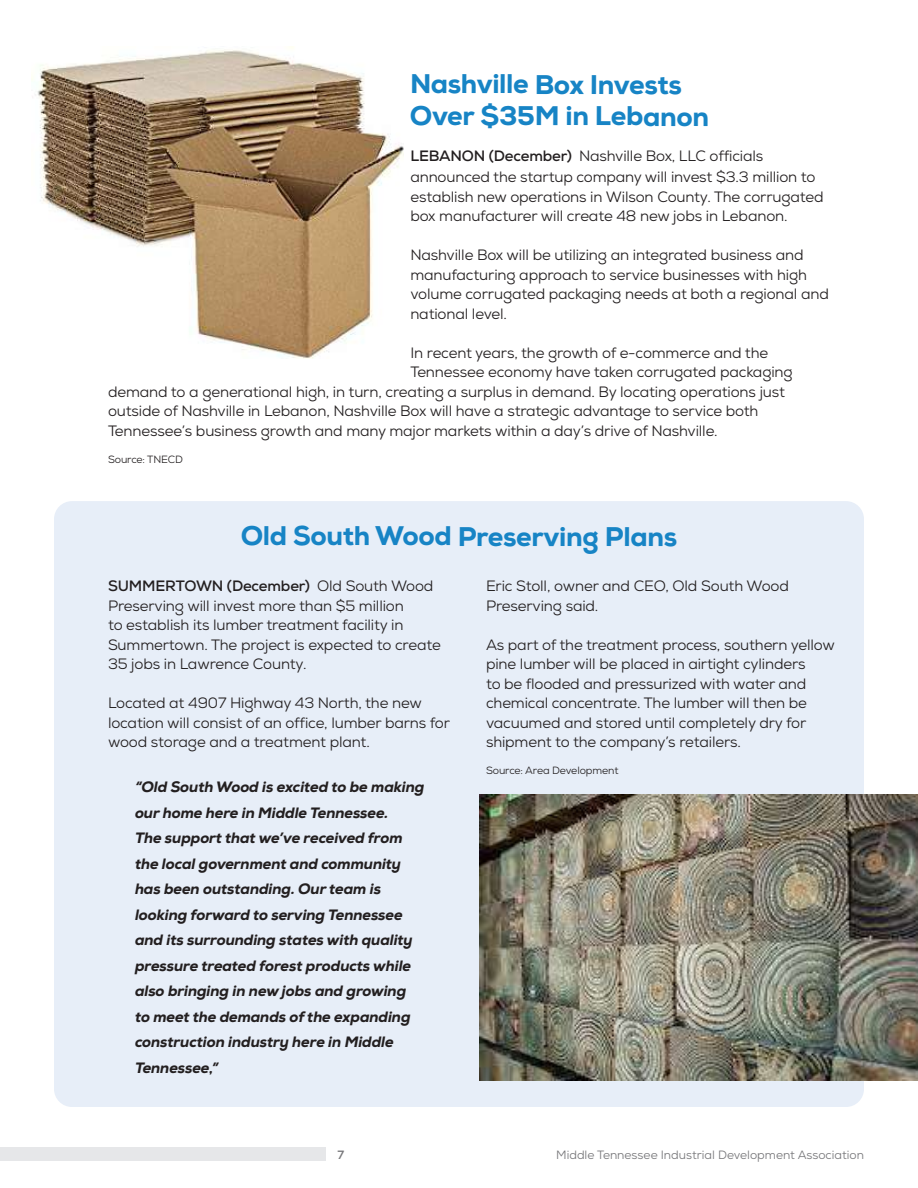
<style>
.page{position:relative;width:918px;height:1188px;background:#fff}
.page>*{position:absolute;margin:0;border:0;box-sizing:border-box;transform-origin:0 0}
.t1{font:800 27px/31.7px "Nexa";letter-spacing:-.015em;color:#1784c5}
.t2{font:15px/19.5px "Nexa";letter-spacing:-.01em;color:#231f20}
.t3{font:italic 800 15px/25.5px "Nexa";letter-spacing:-.01em;color:#231f20}
.t4{font:12px "Nexa";color:#77777a}
.t5{font:700 12px "Nexa";color:#77777a}
.t6{font:10.5px "Nexa";letter-spacing:-.01em;color:#231f20}
.s1{font-weight:700}
</style>
<div class="page">
<div style="left:0;top:1148px;width:325px;height:13px;background:#e6e7e9"></div>
<div style="left:54px;top:501px;width:810px;height:606px;background:#e7eef8;border-radius:18px"></div>
<img style="left:32px;top:47px;width:372px;height:312px">
<img style="left:480px;top:795px;width:438px;height:286px">
<h1 class="t1" style="left:410px;top:69px;width:301px">Nashville Box Invests<br>Over $35M in Lebanon</h1>
<p class="t2" style="left:410px;top:145px;width:407px;line-height:21px"><span class="s1">LEBANON (December)</span> Nashville Box, LLC officials announced the startup company will invest $3.3 million to</p>
<p class="t2" style="left:410px;top:187px;width:415px">establish new operations in Wilson County. The corrugated box manufacturer will create 48 new jobs in Lebanon.</p>
<p class="t2" style="left:410px;top:245px;width:420px">Nashville Box will be utilizing an integrated business and manufacturing approach to service businesses with high volume corrugated packaging needs at both a regional and national level.</p>
<p class="t2" style="left:410px;top:343px;width:359px">In recent years, the growth of e-commerce and the</p>
<p class="t2" style="left:410px;top:362px;width:384px">Tennessee economy have taken corrugated packaging</p>
<p class="t2" style="left:108px;top:382px;width:679px">demand to a generational high, in turn, creating a surplus in demand. By locating operations just</p>
<p class="t2" style="left:108px;top:401px;width:652px">outside of Nashville in Lebanon, Nashville Box will have a strategic advantage to service both</p>
<p class="t2" style="left:108px;top:421px;width:611px">Tennessee’s business growth and many major markets within a day’s drive of Nashville.</p>
<p class="t6" style="left:108px;top:452px;width:77px">Source: TNECD</p>
<h1 class="t1" style="left:241px;top:520px;width:438px">Old South Wood Preserving Plans</h1>
<p class="t2" style="left:108px;top:576px;width:334px"><span class="s1">SUMMERTOWN (December)</span> Old South Wood Preserving will invest more than $5 million<br>to establish its lumber treatment facility in Summertown. The project is expected to create 35 jobs in Lawrence County.</p>
<p class="t2" style="left:108px;top:693px;width:344px">Located at 4907 Highway 43 North, the new location will consist of an office, lumber barns for wood storage and a treatment plant.</p>
<p class="t3" style="left:135px;top:774px;width:291px">“Old South Wood is excited to be making our home here in Middle Tennessee.<br>The support that we’ve received from the local government and community has been outstanding. Our team is looking forward to serving Tennessee and its surrounding states with quality pressure treated forest products while also bringing in new jobs and growing to meet the demands of the expanding construction industry here in Middle Tennessee,”</p>
<p class="t2" style="left:486px;top:576px;width:304px">Eric Stoll, owner and CEO, Old South Wood<br>Preserving said.</p>
<p class="t2" style="left:486px;top:635px;width:350px">As part of the treatment process, southern yellow pine lumber will be placed in airtight cylinders<br>to be flooded and pressurized with water and chemical concentrate. The lumber will then be vacuumed and stored until completely dry for shipment to the company’s retailers.</p>
<p class="t6" style="left:486px;top:764px;width:134px">Source: Area Development</p>
<p class="t5" style="left:338px;top:1147px;width:8px">7</p>
<p class="t4" style="left:556px;top:1147px;width:309px">Middle Tennessee Industrial Development Association</p>
</div>
